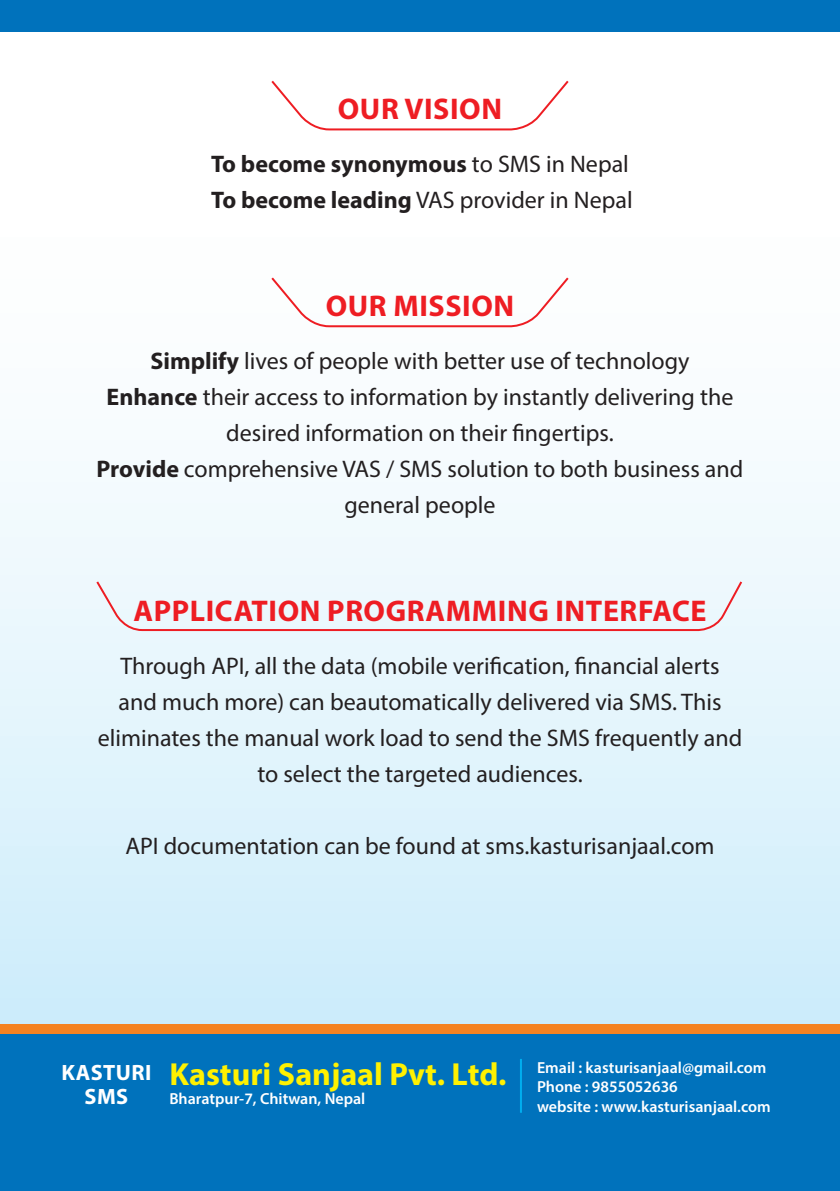
<style>
.page{position:relative;width:840px;height:1191px;background:#fff}
.page>*{position:absolute;margin:0;border:0;box-sizing:border-box;transform-origin:0 0}
.t1{font:700 32px "Myriad Pro";color:#fff101}
.t2{font:700 30px "Myriad Pro";letter-spacing:.02em;color:#ee1d23}
.t3{font:24px/36px "Myriad Pro";color:#231f20;text-align:center}
.t4{font:700 24px "Myriad Pro";color:#231f20}
.t5{font:700 22.2px "Myriad Pro";letter-spacing:.02em;color:#fff}
.t6{font:600 16px "Myriad Pro";color:#fff}
.s1{font-weight:400}
.s2{font-weight:700}
</style>
<div class="page">
<div style="left:0;top:0;width:839px;height:1077px;background:linear-gradient(to bottom,#fff,#cfedfb)"></div>
<div style="left:0;top:1024px;width:839px;height:64px;background:#f58220"></div>
<div style="left:0;top:1034px;width:839px;height:157px;background:#0072bc"></div>
<svg style="left:269px;top:78px;width:301px;height:53px"></svg>
<svg style="left:269px;top:275px;width:301px;height:53px"></svg>
<div style="left:94px;top:579px;width:649px;height:53px;background:#edf8fd"></div>
<div style="left:0;top:0;width:839px;height:32px;background:#0072bc"></div>
<hr style="left:519px;top:1059px;width:2px;height:53px;background:#00aeef">
<p class="t2" style="left:337px;top:89px;width:166px">OUR VISION</p>
<p class="t4" style="left:211px;top:148px;width:419px">To become synonymous <span class="s1">to SMS in Nepal</span></p>
<p class="t3" style="left:211px;top:181px;width:423px"><span class="s2">To become leading</span> VAS provider in Nepal</p>
<p class="t2" style="left:325px;top:286px;width:190px">OUR MISSION</p>
<p class="t3" style="left:150px;top:342px;width:540px"><span class="s2">Simplify</span> lives of people with better use of technology</p>
<p class="t3" style="left:106px;top:378px;width:628px"><span class="s2">Enhance</span> their access to information by instantly delivering the desired information on their fingertips.</p>
<p class="t3" style="left:96px;top:450px;width:648px"><span class="s2">Provide</span> comprehensive VAS / SMS solution to both business and general people</p>
<p class="t2" style="left:133px;top:591px;width:574px">APPLICATION PROGRAMMING INTERFACE</p>
<p class="t3" style="left:98px;top:647px;width:645px">Through API, all the data (mobile verification, financial alerts<br>and much more) can beautomatically delivered via SMS. This eliminates the manual work load to send the SMS frequently and to select the targeted audiences.</p>
<p class="t3" style="left:125px;top:827px;width:590px">API documentation can be found at sms.kasturisanjaal.com</p>
<p class="t5" style="left:61px;top:1058px;width:92px">KASTURI</p>
<p class="t5" style="left:84px;top:1082px;width:45px">SMS</p>
<p class="t1" style="left:169px;top:1053px;width:338px">Kasturi Sanjaal Pvt. Ltd.</p>
<p class="t6" style="left:169px;top:1088px;width:197px">Bharatpur-7, Chitwan, Nepal</p>
<p class="t6" style="left:536px;top:1057px;width:231px">Email : kasturisanjaal@gmail.com</p>
<p class="t6" style="left:536px;top:1076px;width:142px">Phone : 9855052636</p>
<p class="t6" style="left:536px;top:1096px;width:235px">website : www.kasturisanjaal.com</p>
</div>
